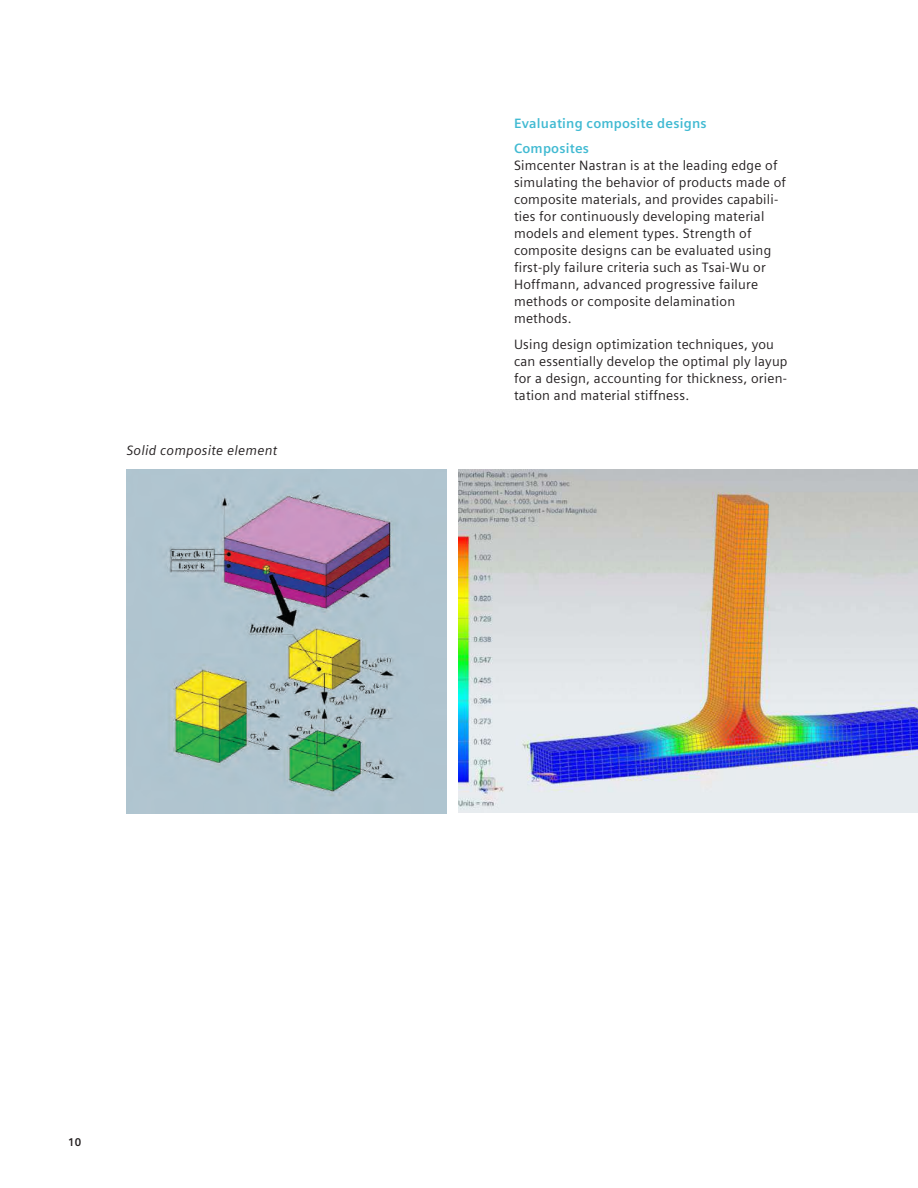
<style>
.page{position:relative;width:918px;height:1188px;background:#fff}
.page>*{position:absolute;margin:0;border:0;box-sizing:border-box;transform-origin:0 0}
.t1{font:13.5px/17px "Siemens Sans Global";letter-spacing:.015em;color:#231f20}
.t2{font:700 13.5px/25.5px "Siemens Sans Global";letter-spacing:.015em;color:#41bad2}
.t3{font:italic 13.5px "Siemens Sans Global";letter-spacing:.015em;color:#231f20}
.t4{font:700 11.25px "Siemens Sans Global";color:#231f20}
</style>
<div class="page">
<img style="left:458px;top:469px;width:460px;height:343px">
<img style="left:126px;top:469px;width:321px;height:344px">
<p class="t3" style="left:126px;top:440px;width:152px">Solid composite element</p>
<p class="t2" style="left:514px;top:110px;width:194px">Evaluating composite designs<br>Composites</p>
<p class="t1" style="left:514px;top:157px;width:274px">Simcenter Nastran is at the leading edge of simulating the behavior of products made of composite materials, and provides capabili&shy;ties for continuously developing material models and element types. Strength of composite designs can be evaluated using first-ply failure criteria such as Tsai-Wu or Hoffmann, advanced progressive failure methods or composite delamination methods.</p>
<p class="t1" style="left:514px;top:336px;width:275px">Using design optimization techniques, you can essentially develop the optimal ply layup for a design, accounting for thickness, orien&shy;tation and material stiffness.</p>
<p class="t4" style="left:68px;top:1134px;width:15px">10</p>
</div>
